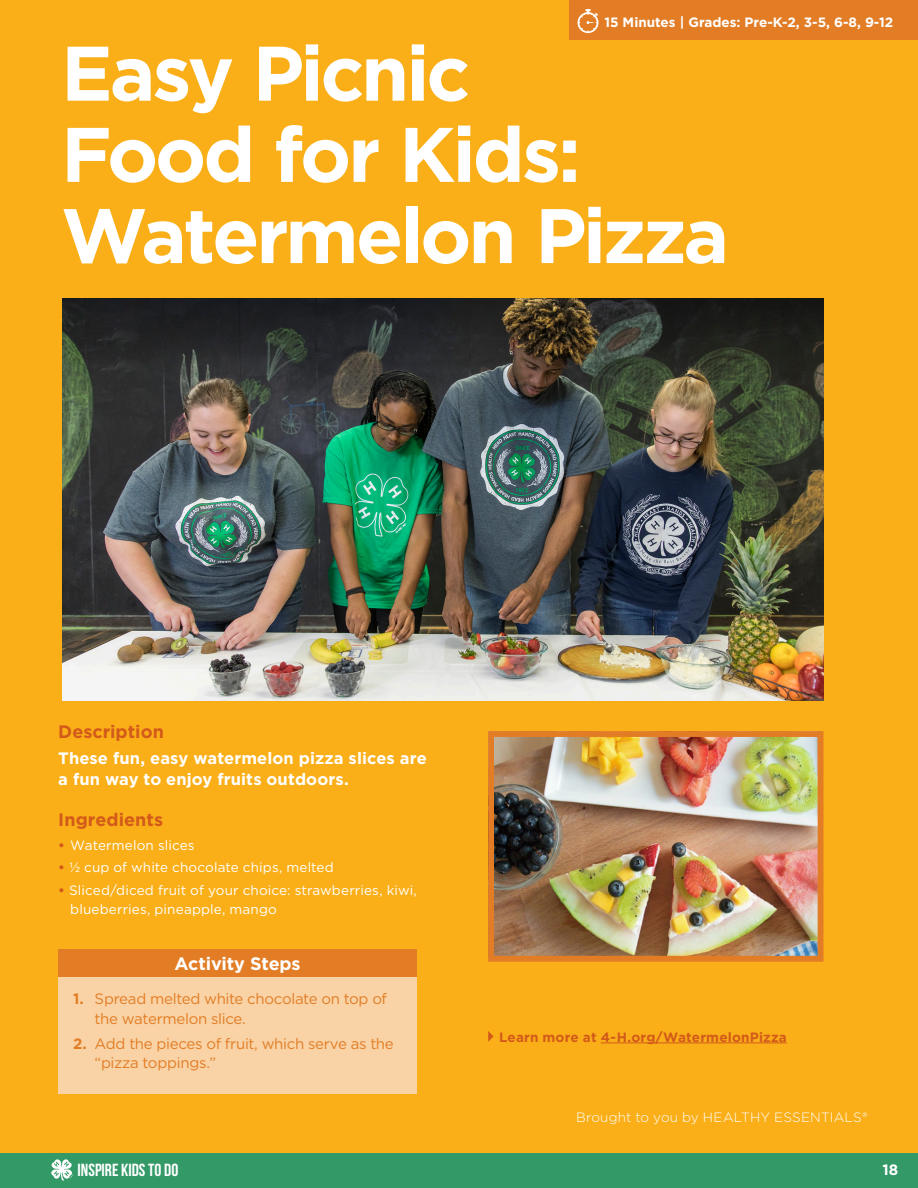
<style>
.page{position:relative;width:918px;height:1188px;background:#fff}
.page>*{position:absolute;margin:0;border:0;box-sizing:border-box;transform-origin:0 0}
.t1{font:700 77.1px/81.2px "Gotham";letter-spacing:-.04em;color:#fff}
.t2{font:700 18px "Gotham";letter-spacing:.005em;color:#d35a1a}
.t3{font:700 18px "Gotham";letter-spacing:-.01em;color:#fff}
.t4{font:700 17.55px "Bebas Neue";color:#fff}
.t5{font:700 16.5px/21px "Gotham";letter-spacing:.005em;color:#fff}
.t6{font:15px/19.5px "Gotham";letter-spacing:-.02em;color:#e27d26}
.t7{font:700 15px "Gotham";color:#fff}
.t8{font:13.5px/19.5px "Gotham";letter-spacing:.01em;color:#fff}
.t9{font:700 13.5px "Gotham";color:#fff}
.t10{font:700 13.5px "Gotham";letter-spacing:.015em;color:#d35a1a}
.t11{font:300 13.5px "Gotham";letter-spacing:.01em;color:#fff}
.s1{font-weight:700;color:#d35a1a}
.s2{font-weight:700}
</style>
<div class="page">
<div style="left:0;top:0;width:918px;height:1153px;background:#faaf18"></div>
<div style="left:569px;top:0;width:349px;height:40px;background:#e27d26"></div>
<svg style="left:578px;top:9px;width:20px;height:24px"></svg>
<div style="left:58px;top:950px;width:359px;height:144px;background:#f9d3a5"></div>
<div style="left:58px;top:949px;width:359px;height:28px;background:#e27d26"></div>
<img style="left:62px;top:299px;width:762px;height:401px">
<img style="left:495px;top:738px;width:322px;height:217px">
<div style="left:488px;top:731px;width:336px;height:231px;border:6px solid #e27d26"></div>
<div style="left:0;top:1153px;width:918px;height:35px;background:#396"></div>
<svg style="left:51px;top:1159px;width:22px;height:21px"></svg>
<svg style="left:488px;top:1031px;width:6px;height:11px"></svg>
<hr style="left:601px;top:1043px;width:186px;height:1px;background:#d35a1a">
<p class="t9" style="left:604px;top:13px;width:290px">15 Minutes | Grades: Pre-K-2, 3-5, 6-8, 9-12</p>
<h1 class="t1" style="left:61px;top:32px;width:670px">Easy Picnic<br>Food for Kids:<br>Watermelon Pizza</h1>
<h2 class="t2" style="left:58px;top:720px;width:107px">Description</h2>
<p class="t5" style="left:58px;top:747px;width:370px">These fun, easy watermelon pizza slices are a fun way to enjoy fruits outdoors.</p>
<h2 class="t2" style="left:58px;top:807px;width:106px">Ingredients</h2>
<p class="t8" style="left:58px;top:835px;width:138px"><span class="s1">•</span> Watermelon slices</p>
<p class="t8" style="left:58px;top:857px;width:277px"><span class="s1">•</span> ½ cup of white chocolate chips, melted</p>
<p class="t8" style="left:70px;top:880px;width:348px;text-indent:-12px"><span class="s1">•</span> Sliced/diced fruit of your choice: strawberries, kiwi, blueberries, pineapple, mango</p>
<h2 class="t3" style="left:175px;top:952px;width:128px">Activity Steps</h2>
<p class="t6" style="left:95px;top:989px;width:294px;text-indent:-22px"><span class="s2">1.</span> Spread melted white chocolate on top of the watermelon slice.</p>
<p class="t6" style="left:95px;top:1033px;width:301px;text-indent:-22px"><span class="s2">2.</span> Add the pieces of fruit, which serve as the “pizza toppings.”</p>
<p class="t10" style="left:499px;top:1028px;width:289px">Learn more at 4-H.org/WatermelonPizza</p>
<p class="t11" style="left:576px;top:1108px;width:293px">Brought to you by HEALTHY ESSENTIALS®</p>
<p class="t4" style="left:78px;top:1160px;width:102px">INSPIRE KIDS TO DO</p>
<p class="t7" style="left:882px;top:1160px;width:17px">18</p>
</div>
